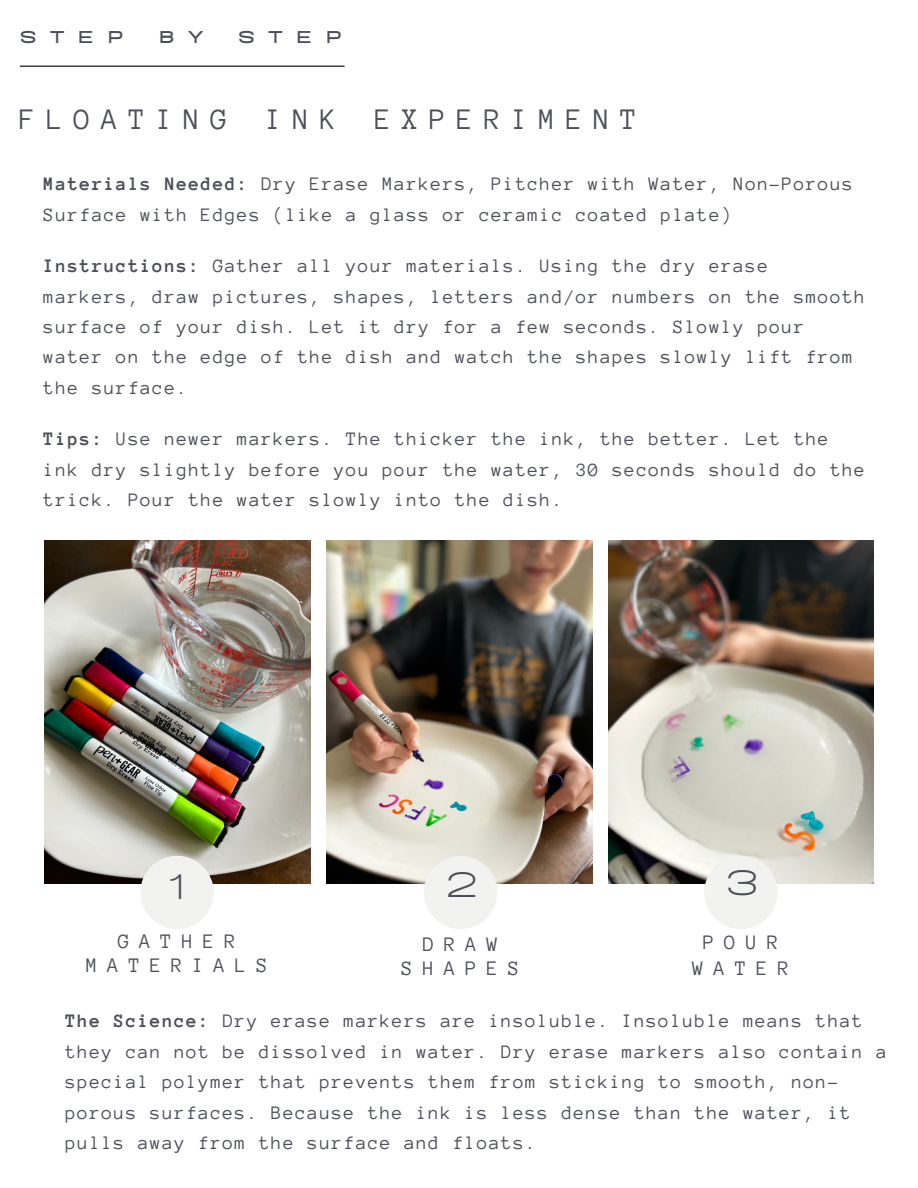
<style>
.page{position:relative;width:918px;height:1188px;background:#fff}
.page>*{position:absolute;margin:0;border:0;box-sizing:border-box;transform-origin:0 0}
.t1{font:40.95px "BD Sans";color:#4c4f57}
.t2{font:30.45px "Anonymous Pro";letter-spacing:.35em;color:#4c4f57}
.t3{font:21.15px/24.6px "Anonymous Pro";letter-spacing:.465em;color:#4c4f57;text-align:center}
.t4{font:900 19.95px "BD Sans";letter-spacing:.665em;color:#4c4f57}
.t5{font:19.5px/30.3px "Anonymous Pro";letter-spacing:.075em;color:#4c4f57}
.s1{font-weight:700}
</style>
<div class="page">
<img style="left:608px;top:541px;width:266px;height:343px">
<img style="left:327px;top:541px;width:265px;height:343px">
<img style="left:45px;top:541px;width:265px;height:343px">
<div style="left:140px;top:856px;width:74px;height:73px;background:#f2f2f0;border-radius:50%"></div>
<div style="left:424px;top:856px;width:73px;height:73px;background:#f2f2f0;border-radius:50%"></div>
<div style="left:704px;top:856px;width:74px;height:73px;background:#f2f2f0;border-radius:50%"></div>
<hr style="left:20px;top:66px;width:324px;height:1px;background:#000">
<p class="t4" style="left:20px;top:22px;width:105px">STEP</p>
<p class="t4" style="left:158px;top:22px;width:47px">B Y</p>
<p class="t4" style="left:238px;top:22px;width:105px">STEP</p>
<h2 class="t2" style="left:20px;top:104px;width:619px">FLOATING INK EXPERIMENT</h2>
<p class="t5" style="left:44px;top:169px;width:811px"><span class="s1">Materials Needed:</span> Dry Erase Markers, Pitcher with Water, Non-Porous<br>Surface with Edges (like a glass or ceramic coated plate)</p>
<p class="t5" style="left:44px;top:251px;width:823px"><span class="s1">Instructions:</span> Gather all your materials. Using the dry erase markers, draw pictures, shapes, letters and/or numbers on the smooth surface of your dish. Let it dry for a few seconds. Slowly pour water on the edge of the dish and watch the shapes slowly lift from the surface.</p>
<p class="t5" style="left:44px;top:424px;width:823px"><span class="s1">Tips:</span> Use newer markers. The thicker the ink, the better. Let the ink dry slightly before you pour the water, 30 seconds should do the trick. Pour the water slowly into the dish.</p>
<h1 class="t1" style="left:168px;top:856px;width:19px">1</h1>
<h1 class="t1" style="left:445px;top:854px;width:37px">2</h1>
<h1 class="t1" style="left:725px;top:853px;width:37px">3</h1>
<p class="t3" style="left:86px;top:929px;width:183px">GATHER<br>MATERIALS</p>
<p class="t3" style="left:402px;top:932px;width:119px">DRAW<br>SHAPES</p>
<p class="t3" style="left:693px;top:930px;width:98px;line-height:25.8px">POUR<br>WATER</p>
<p class="t5" style="left:66px;top:1006px;width:823px"><span class="s1">The Science:</span> Dry erase markers are insoluble. Insoluble means that they can not be dissolved in water. Dry erase markers also contain a special polymer that prevents them from sticking to smooth, non&shy;porous surfaces. Because the ink is less dense than the water, it pulls away from the surface and floats.</p>
</div>
